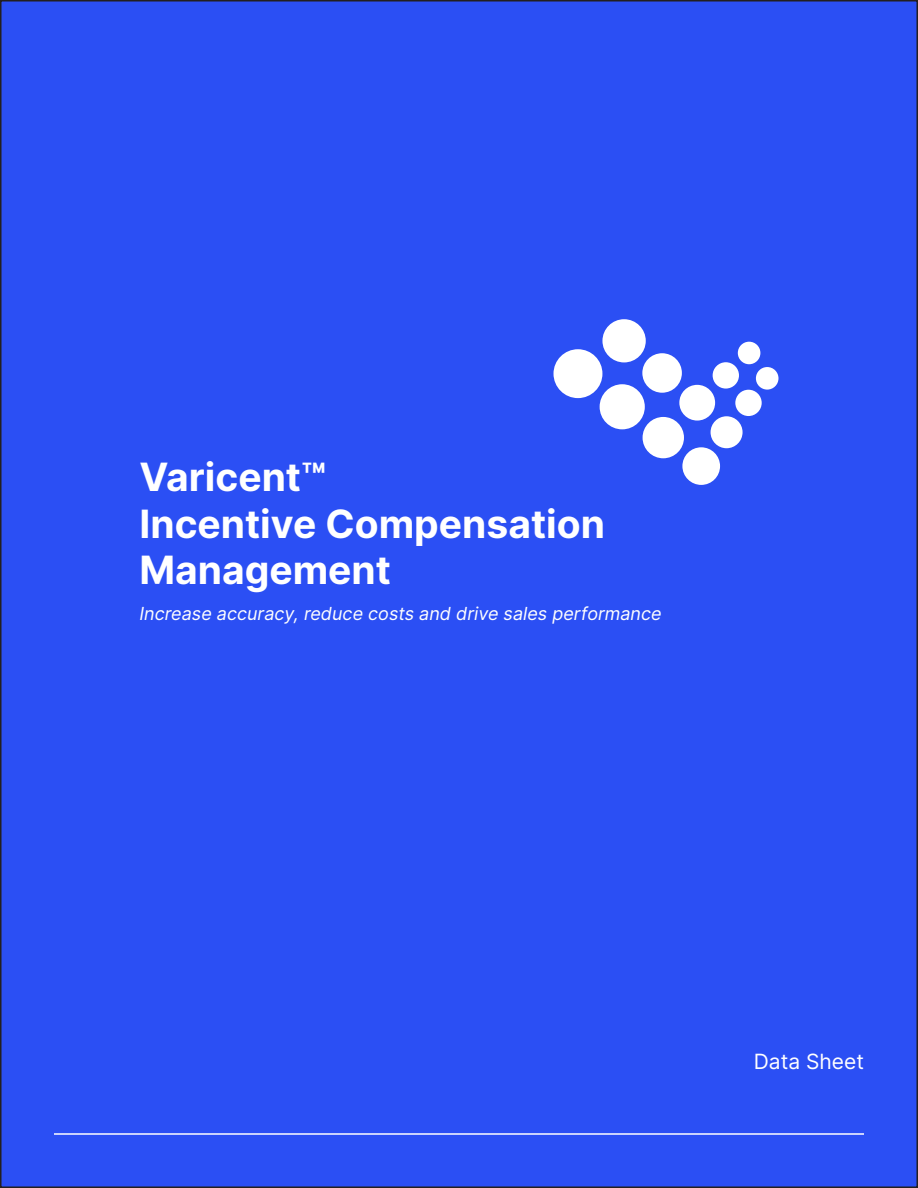
<style>
.page{position:relative;width:918px;height:1188px;background:#fff}
.page>*{position:absolute;margin:0;border:0;box-sizing:border-box;transform-origin:0 0}
.t1{font:700 39px/46.8px "Inter";color:#fff}
.t2{font:21px "Inter";color:#fff}
.t3{font:italic 18px "Inter";color:#fff}
</style>
<div class="page">
<div style="left:1px;top:1px;width:916px;height:1186px;background:#2b4ff4"></div>
<div style="left:554px;top:349px;width:48px;height:49px;background:#fff;border-radius:24px"></div>
<div style="left:602px;top:319px;width:44px;height:43px;background:#fff;border-radius:22px"></div>
<div style="left:600px;top:384px;width:45px;height:45px;background:#fff;border-radius:23px"></div>
<div style="left:642px;top:353px;width:40px;height:40px;background:#fff;border-radius:20px"></div>
<div style="left:643px;top:417px;width:41px;height:41px;background:#fff;border-radius:21px"></div>
<div style="left:679px;top:385px;width:36px;height:36px;background:#fff;border-radius:18px"></div>
<div style="left:682px;top:447px;width:38px;height:38px;background:#fff;border-radius:19px"></div>
<div style="left:711px;top:416px;width:32px;height:32px;background:#fff;border-radius:16px"></div>
<div style="left:713px;top:362px;width:26px;height:27px;background:#fff;border-radius:13px"></div>
<div style="left:735px;top:390px;width:27px;height:26px;background:#fff;border-radius:13px"></div>
<div style="left:738px;top:342px;width:22px;height:22px;background:#fff;border-radius:11px"></div>
<div style="left:756px;top:367px;width:22px;height:23px;background:#fff;border-radius:11px"></div>
<hr style="left:54px;top:1133px;width:810px;height:2px;background:#fff">
<h1 class="t1" style="left:140px;top:452px;width:467px">Varicent™<br>Incentive Compensation<br>Management</h1>
<p class="t3" style="left:140px;top:601px;width:524px">Increase accuracy, reduce costs and drive sales performance</p>
<p class="t2" style="left:754px;top:1046px;width:112px">Data Sheet</p>
</div>
